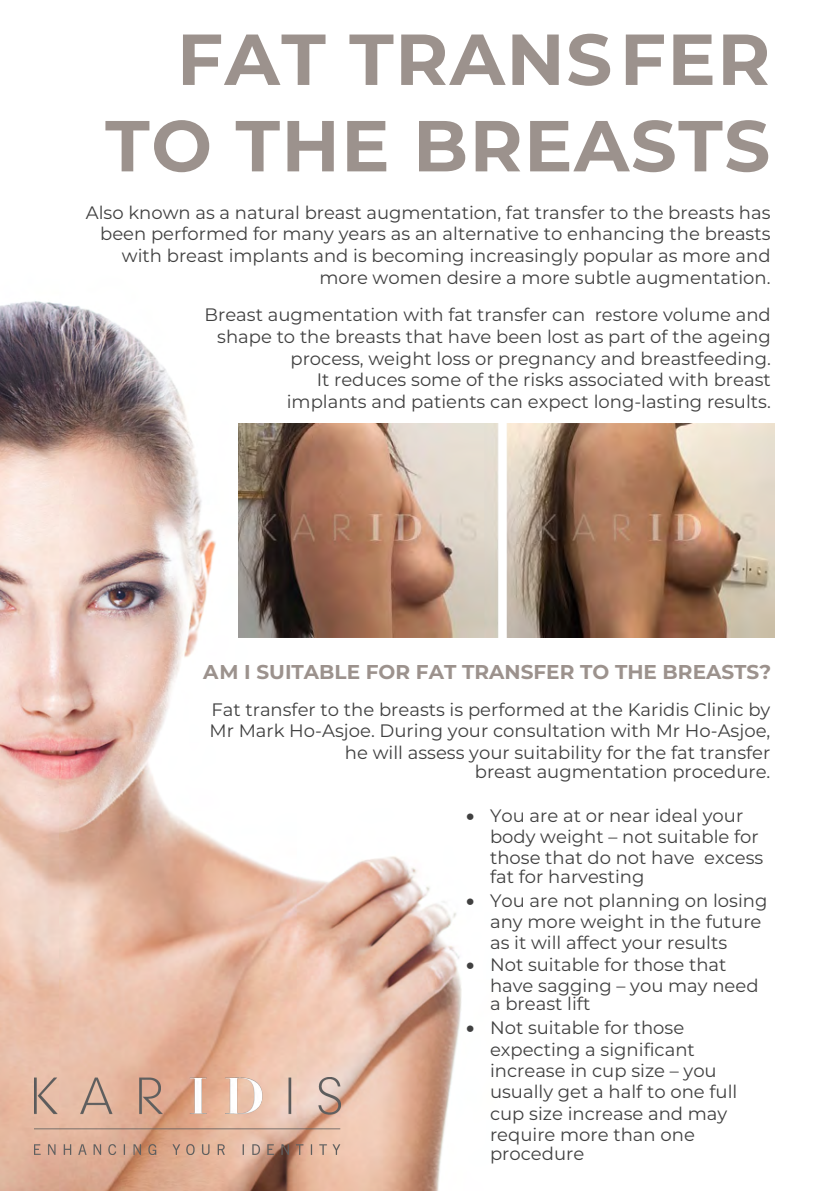
<style>
.page{position:relative;width:840px;height:1191px;background:#fff}
.page>*{position:absolute;margin:0;border:0;box-sizing:border-box;transform-origin:0 0}
.t1{font:700 72px/86.4px "Montserrat";letter-spacing:.02em;color:#9c928d;text-align:right}
.t2{font:700 20px "Montserrat";color:#9c928d}
.t3{font:18px/21.6px "Montserrat";color:#404040}
</style>
<div class="page">
<img style="left:0;top:301px;width:511px;height:890px">
<img style="left:35px;top:1077px;width:305px;height:77px">
<img style="left:238px;top:423px;width:535px;height:214px">
<h1 class="t1" style="left:105px;top:13px;width:666px">FAT TRANSFER<br>TO THE BREASTS</h1>
<p class="t3" style="left:86px;top:201px;width:686px;text-align:right">Also known as a natural breast augmentation, fat transfer to the breasts has been performed for many years as an alternative to enhancing the breasts with breast implants and is becoming increasingly popular as more and more women desire a more subtle augmentation.</p>
<p class="t3" style="left:204px;top:303px;width:567px;text-align:right">Breast augmentation with fat transfer can restore volume and shape to the breasts that have been lost as part of the ageing process, weight loss or pregnancy and breastfeeding.<br>It reduces some of the risks associated with breast<br>implants and patients can expect long-lasting results.</p>
<p class="t2" style="left:203px;top:658px;width:569px">AM I SUITABLE FOR FAT TRANSFER TO THE BREASTS?</p>
<p class="t3" style="left:209px;top:698px;width:562px;text-align:right">Fat transfer to the breasts is performed at the Karidis Clinic by<br>Mr Mark Ho-Asjoe. During your consultation with Mr Ho-Asjoe, he will assess your suitability for the fat transfer</p>
<p class="t3" style="left:474px;top:760px;width:297px">breast augmentation procedure.</p>
<p class="t3" style="left:490px;top:804px;width:274px;text-indent:-24px">• You are at or near ideal your body weight – not suitable for those that do not have excess</p>
<p class="t3" style="left:490px;top:865px;width:156px">fat for harvesting</p>
<p class="t3" style="left:490px;top:889px;width:279px;text-indent:-24px">• You are not planning on losing any more weight in the future as it will affect your results</p>
<p class="t3" style="left:490px;top:953px;width:270px;text-indent:-24px">• Not suitable for those that have sagging – you may need</p>
<p class="t3" style="left:490px;top:992px;width:102px">a breast lift</p>
<p class="t3" style="left:490px;top:1016px;width:249px;text-indent:-24px">• Not suitable for those expecting a significant increase in cup size – you usually get a half to one full cup size increase and may require more than one</p>
<p class="t3" style="left:490px;top:1142px;width:96px">procedure</p>
</div>
